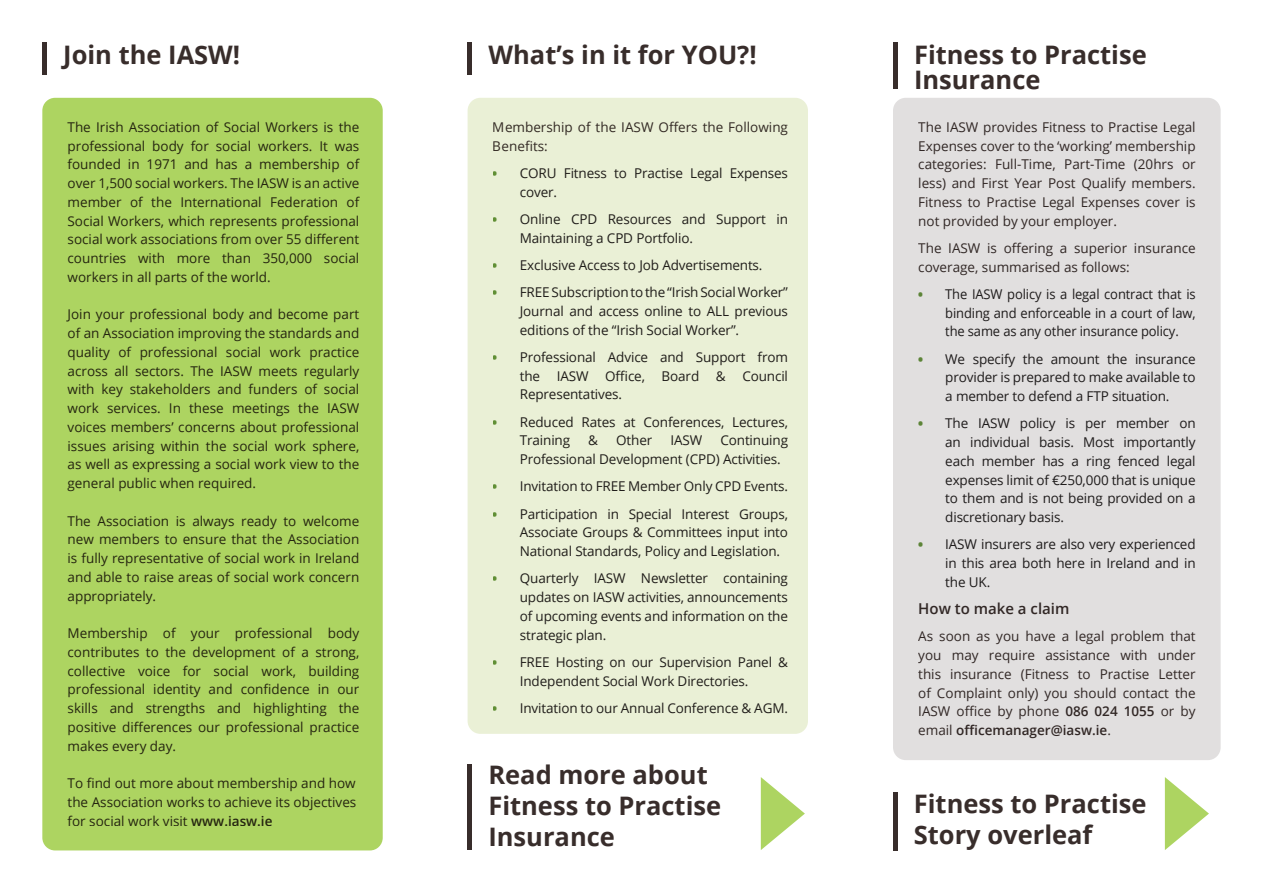
<style>
.page{position:relative;width:1263px;height:893px;background:#fff}
.page>*{position:absolute;margin:0;border:0;box-sizing:border-box;transform-origin:0 0}
.heading_1{font:700 25.5px "Open Sans";color:#382d2b}
.t1{font:600 15px "Open Sans";color:#382d2b}
.t2{font:13.5px/18.8px "Open Sans";color:#382d2b;text-align:justify}
.t3{font:13.5px/18.8px "Open Sans";letter-spacing:-.01em;color:#231f20;text-align:justify}
.t4{font:13.5px/18.8px "Open Sans";letter-spacing:-.01em;color:#231f20;text-align:justify;scale:.96 1}
.s1{font-weight:600}
.s2{font-weight:800;font-size:12.75px;color:#69983f}
</style>
<div class="page">
<hr style="left:43px;top:42px;width:4px;height:33px;background:#382d2b">
<div style="left:42px;top:98px;width:341px;height:752px;background:#add461;border-radius:13px"></div>
<hr style="left:468px;top:42px;width:4px;height:33px;background:#382d2b">
<div style="left:468px;top:98px;width:340px;height:636px;background:#eaf0d6;border-radius:13px"></div>
<hr style="left:468px;top:764px;width:4px;height:85px;background:#382d2b">
<hr style="left:893px;top:42px;width:4px;height:46px;background:#382d2b">
<div style="left:893px;top:98px;width:327px;height:662px;background:#e1dfdf;border-radius:13px"></div>
<svg style="left:1165px;top:777px;width:44px;height:73px"></svg>
<hr style="left:893px;top:792px;width:4px;height:59px;background:#382d2b">
<svg style="left:761px;top:777px;width:44px;height:73px"></svg>
<p class="heading_1" style="left:63px;top:36px;width:178px">Join the IASW!</p>
<p class="t2" style="left:68px;top:117px;width:293px">The Irish Association of Social Workers is the professional body for social workers. It was founded in 1971 and has a membership of over 1,500 social workers. The IASW is an active member of the International Federation of Social Workers, which represents professional social work associations from over 55 different countries with more than 350,000 social workers in all parts of the world.</p>
<p class="t2" style="left:68px;top:305px;width:293px">Join your professional body and become part of an Association improving the standards and quality of professional social work practice across all sectors. The IASW meets regularly with key stakeholders and funders of social work services. In these meetings the IASW voices members’ concerns about professional issues arising within the social work sphere, as well as expressing a social work view to the general public when required.</p>
<p class="t2" style="left:68px;top:511px;width:293px">The Association is always ready to welcome new members to ensure that the Association is fully representative of social work in Ireland and able to raise areas of social work concern appropriately.</p>
<p class="t2" style="left:68px;top:623px;width:293px">Membership of your professional body contributes to the development of a strong, collective voice for social work, building professional identity and confidence in our skills and strengths and highlighting the positive differences our professional practice makes every day.</p>
<p class="t2" style="left:68px;top:773px;width:290px">To find out more about membership and how the Association works to achieve its objectives for social work visit <span class="s1">www.iasw.ie</span></p>
<p class="heading_1" style="left:489px;top:36px;width:270px">What’s in it for YOU?!</p>
<p class="t2" style="left:493px;top:117px;width:297px">Membership of the IASW Offers the Following<br>Benefits:</p>
<p class="t3" style="left:520px;top:163px;width:270px;text-indent:-27px"><span class="s2">•</span> CORU Fitness to Practise Legal Expenses cover.</p>
<p class="t3" style="left:520px;top:209px;width:270px;text-indent:-27px"><span class="s2">•</span> Online CPD Resources and Support in<br>Maintaining a CPD Portfolio.</p>
<p class="t3" style="left:493px;top:255px;width:271px"><span class="s2">•</span> Exclusive Access to Job Advertisements.</p>
<p class="t3" style="left:520px;top:282px;width:270px;text-indent:-27px"><span class="s2">•</span> FREE Subscription to the “Irish Social Worker” Journal and access online to ALL previous editions of the “Irish Social Worker”.</p>
<p class="t3" style="left:520px;top:347px;width:270px;text-indent:-27px"><span class="s2">•</span> Professional Advice and Support from the IASW Office, Board &amp; Council Representatives.</p>
<p class="t3" style="left:520px;top:412px;width:270px;text-indent:-27px"><span class="s2">•</span> Reduced Rates at Conferences, Lectures,<br>Training</p>
<p class="t3" style="left:588px;top:431px;width:11px">&amp;</p>
<p class="t3" style="left:616px;top:431px;width:38px">Other</p>
<p class="t3" style="left:670px;top:431px;width:33px">IASW</p>
<p class="t3" style="left:520px;top:431px;width:270px;text-indent:201px">Continuing<br>Professional Development (CPD) Activities.</p>
<p class="t3" style="left:493px;top:477px;width:297px"><span class="s2">•</span> Invitation to FREE Member Only CPD Events.</p>
<p class="t3" style="left:520px;top:504px;width:270px;text-indent:-27px"><span class="s2">•</span> Participation in Special Interest Groups, Associate Groups &amp; Committees input into National Standards, Policy and Legislation.</p>
<p class="t3" style="left:520px;top:569px;width:270px;text-indent:-27px"><span class="s2">•</span> Quarterly IASW Newsletter containing updates on IASW activities, announcements of upcoming events and information on the strategic plan.</p>
<p class="t3" style="left:520px;top:652px;width:270px;text-indent:-27px"><span class="s2">•</span> FREE Hosting on our Supervision Panel &amp;<br>Independent Social Work Directories.</p>
<p class="t3" style="left:493px;top:698px;width:297px"><span class="s2">•</span> Invitation to our Annual Conference &amp; AGM.</p>
<p class="heading_1" style="left:488px;top:757px;width:221px">Read more about</p>
<p class="heading_1" style="left:488px;top:788px;width:234px">Fitness to Practise</p>
<p class="heading_1" style="left:488px;top:819px;width:128px">Insurance</p>
<p class="heading_1" style="left:914px;top:36px;width:234px">Fitness to Practise</p>
<p class="heading_1" style="left:914px;top:61px;width:128px">Insurance</p>
<p class="t2" style="left:918px;top:117px;width:279px">The IASW provides Fitness to Practise Legal Expenses cover to the ‘working’ membership categories: Full-Time, Part-Time (20hrs or less) and First Year Post Qualify members.<br>Fitness to Practise Legal Expenses cover is not provided by your employer.</p>
<p class="t2" style="left:918px;top:238px;width:279px">The IASW is offering a superior insurance coverage, summarised as follows:</p>
<p class="t4" style="left:945px;top:284px;width:262px;text-indent:-27px"><span class="s2">•</span> The IASW policy is a legal contract that is binding and enforceable in a court of law, the same as any other insurance policy.</p>
<p class="t3" style="left:945px;top:349px;width:252px;text-indent:-27px"><span class="s2">•</span> We specify the amount the insurance provider is prepared to make available to a member to defend a FTP situation.</p>
<p class="t3" style="left:945px;top:414px;width:252px;text-indent:-27px"><span class="s2">•</span> The IASW policy is per member on an individual basis. Most importantly each member has a ring fenced legal expenses limit of €250,000 that is unique to them and is not being provided on a discretionary basis.</p>
<p class="t3" style="left:945px;top:535px;width:252px;text-indent:-27px"><span class="s2">•</span> IASW insurers are also very experienced in this area both here in Ireland and in the UK.</p>
<p class="t1" style="left:918px;top:598px;width:153px">How to make a claim</p>
<p class="t2" style="left:918px;top:627px;width:279px">As soon as you have a legal problem that you may require assistance with under this insurance (Fitness to Practise Letter of Complaint only) you should contact the IASW office by phone <span class="s1">086 024 1055</span> or by email <span class="s1">officemanager@iasw.ie</span>.</p>
<p class="heading_1" style="left:914px;top:786px;width:234px">Fitness to Practise</p>
<p class="heading_1" style="left:914px;top:817px;width:180px">Story overleaf</p>
</div>
